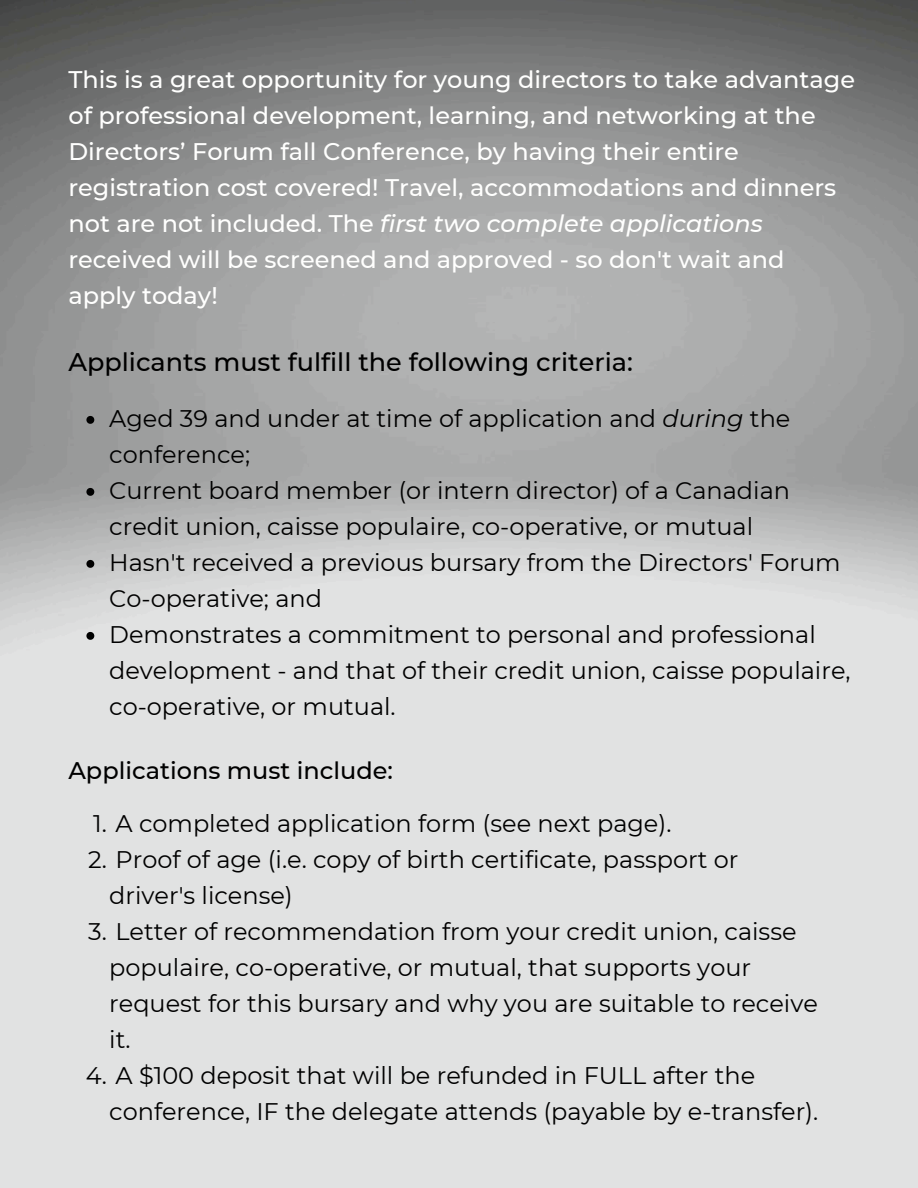
<style>
.page{position:relative;width:918px;height:1188px;background:#fff}
.page>*{position:absolute;margin:0;border:0;box-sizing:border-box;transform-origin:0 0}
.t1{font:500 25.5px "Montserrat";color:#000}
.t2{font:24px/36px "Montserrat";color:#000}
.t3{font:500 24px/36px "Montserrat";color:#fffffe}
.t4{font:500 24px "Montserrat";color:#000}
.s1{font-style:italic}
</style>
<div class="page">
<img style="left:0;top:0;width:918px;height:1188px">
<svg style="left:86px;top:416px;width:8px;height:8px"></svg>
<svg style="left:86px;top:488px;width:8px;height:8px"></svg>
<svg style="left:86px;top:560px;width:8px;height:8px"></svg>
<svg style="left:86px;top:632px;width:8px;height:8px"></svg>
<h1 class="t3" style="left:68px;top:62px;width:788px">This is a great opportunity for young directors to take advantage of professional development, learning, and networking at the Directors’ Forum fall Conference, by having their entire registration cost covered! Travel, accommodations and dinners not are not included. The <span class="s1">first two complete applications </span>received will be screened and approved - so don't wait and apply today!</h1>
<h1 class="t1" style="left:68px;top:346px;width:566px">Applicants must fulfill the following criteria:</h1>
<p class="t2" style="left:109px;top:401px;width:683px">Aged 39 and under at time of application and <span class="s1">during</span> the conference;</p>
<p class="t2" style="left:109px;top:473px;width:682px">Current board member (or intern director) of a Canadian credit union, caisse populaire, co-operative, or mutual</p>
<p class="t2" style="left:109px;top:545px;width:733px">Hasn't received a previous bursary from the Directors' Forum<br>Co-operative; and</p>
<p class="t2" style="left:109px;top:617px;width:743px">Demonstrates a commitment to personal and professional development - and that of their credit union, caisse populaire, co-operative, or mutual.</p>
<p class="t4" style="left:68px;top:755px;width:326px">Applications must include:</p>
<h1 class="t2" style="left:93px;top:806px;width:580px">1. A completed application form (see next page).</h1>
<p class="t2" style="left:109px;top:842px;width:631px;text-indent:-21px">2. Proof of age (i.e. copy of birth certificate, passport or driver's license)</p>
<p class="t2" style="left:109px;top:914px;width:710px;text-indent:-21px">3. Letter of recommendation from your credit union, caisse populaire, co-operative, or mutual, that supports your request for this bursary and why you are suitable to receive it.</p>
<p class="t2" style="left:109px;top:1058px;width:711px;text-indent:-23px">4. A $100 deposit that will be refunded in FULL after the conference, IF the delegate attends (payable by e-transfer).</p>
</div>
